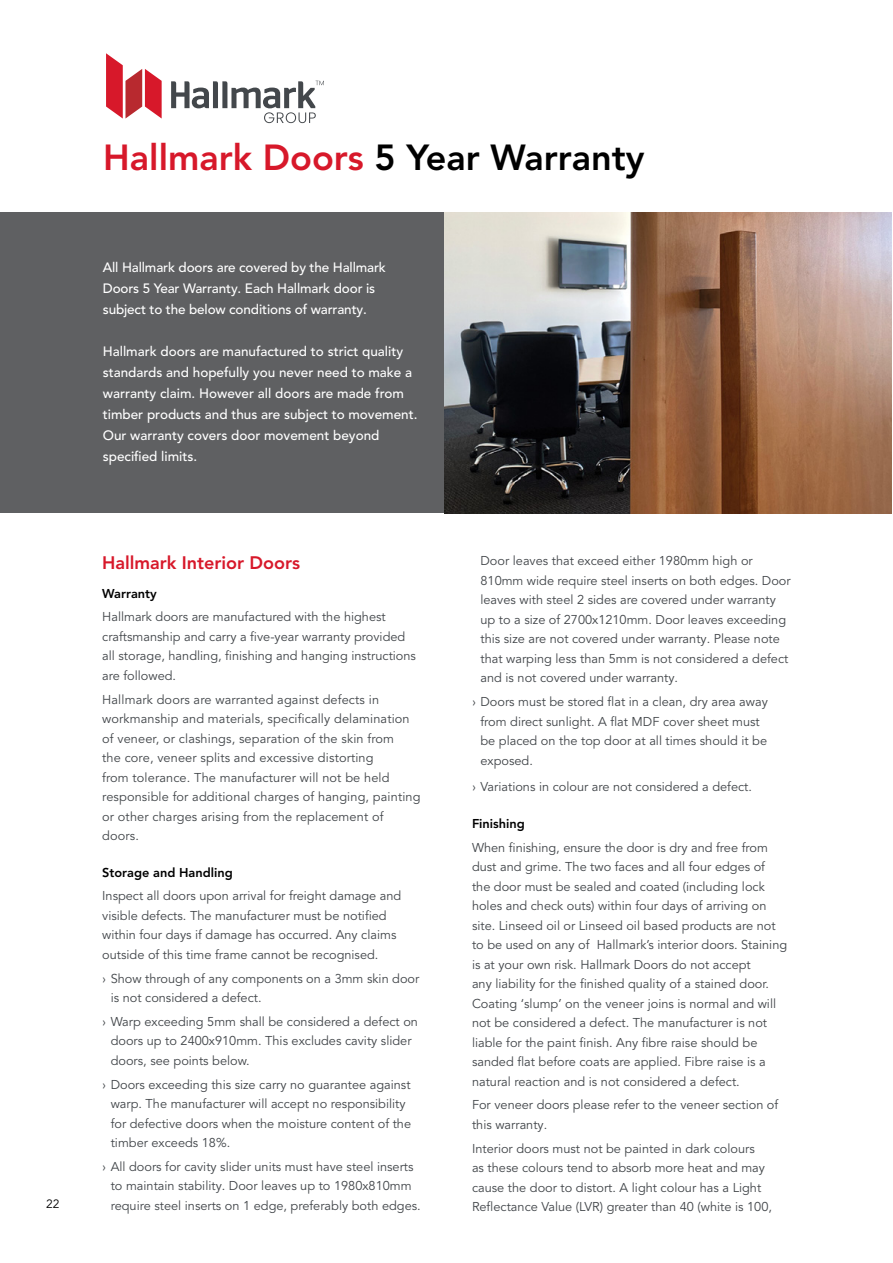
<style>
.page{position:relative;width:893px;height:1263px;background:#fff}
.page>*{position:absolute;margin:0;border:0;box-sizing:border-box;transform-origin:0 0}
.t1{font:800 36px "Avenir LT Pro";color:#d7182a}
.t2{font:800 18px "Avenir LT Pro";color:#d7182a}
.t3{font:500 13.5px/21px "Avenir LT Pro";color:#fff}
.t4{font:12.75px/19.5px "Avenir LT Pro";color:#414549}
.t5{font:800 12.75px "Avenir LT Pro";color:#000}
.t6{font:12px "Avenir LT Pro";color:#000}
.s1{color:#000}
</style>
<div class="page">
<div style="left:0;top:213px;width:448px;height:300px;background:#5f6062"></div>
<img style="left:445px;top:213px;width:447px;height:300px">
<svg style="left:106px;top:53px;width:56px;height:66px"></svg>
<svg style="left:171px;top:81px;width:153px;height:42px"></svg>
<p class="t6" style="left:46px;top:1196px;width:15px">22</p>
<h1 class="t1" style="left:103px;top:137px;width:543px">Hallmark Doors <span class="s1">5 Year Warranty</span></h1>
<p class="t3" style="left:103px;top:257px;width:285px">All Hallmark doors are covered by the Hallmark<br>Doors 5 Year Warranty. Each Hallmark door is subject to the below conditions of warranty.</p>
<p class="t3" style="left:103px;top:341px;width:316px">Hallmark doors are manufactured to strict quality standards and hopefully you never need to make a warranty claim. However all doors are made from timber products and thus are subject to movement.<br>Our warranty covers door movement beyond specified limits.</p>
<h2 class="t2" style="left:102px;top:552px;width:199px">Hallmark Interior Doors</h2>
<p class="t5" style="left:102px;top:585px;width:56px">Warranty</p>
<p class="t4" style="left:102px;top:607px;width:315px">Hallmark doors are manufactured with the highest craftsmanship and carry a five-year warranty provided all storage, handling, finishing and hanging instructions are followed.</p>
<p class="t4" style="left:102px;top:690px;width:320px">Hallmark doors are warranted against defects in workmanship and materials, specifically delamination of veneer, or clashings, separation of the skin from<br>the core, veneer splits and excessive distorting<br>from tolerance. The manufacturer will not be held responsible for additional charges of hanging, painting or other charges arising from the replacement of doors.</p>
<p class="t5" style="left:102px;top:864px;width:132px">Storage and Handling</p>
<p class="t4" style="left:102px;top:886px;width:301px">Inspect all doors upon arrival for freight damage and visible defects. The manufacturer must be notified within four days if damage has occurred. Any claims outside of this time frame cannot be recognised.</p>
<p class="t4" style="left:111px;top:969px;width:310px;text-indent:-9px">› Show through of any components on a 3mm skin door is not considered a defect.</p>
<p class="t4" style="left:111px;top:1012px;width:309px;text-indent:-9px">› Warp exceeding 5mm shall be considered a defect on doors up to 2400x910mm. This excludes cavity slider doors, see points below.</p>
<p class="t4" style="left:111px;top:1075px;width:302px;text-indent:-9px">› Doors exceeding this size carry no guarantee against warp. The manufacturer will accept no responsibility for defective doors when the moisture content of the timber exceeds 18%.</p>
<p class="t4" style="left:111px;top:1157px;width:312px;text-indent:-9px">› All doors for cavity slider units must have steel inserts to maintain stability. Door leaves up to 1980x810mm require steel inserts on 1 edge, preferably both edges.</p>
<p class="t4" style="left:480px;top:551px;width:312px">Door leaves that exceed either 1980mm high or 810mm wide require steel inserts on both edges. Door leaves with steel 2 sides are covered under warranty up to a size of 2700x1210mm. Door leaves exceeding this size are not covered under warranty. Please note that warping less than 5mm is not considered a defect and is not covered under warranty.</p>
<p class="t4" style="left:480px;top:692px;width:289px;text-indent:-9px">› Doors must be stored flat in a clean, dry area away from direct sunlight. A flat MDF cover sheet must be placed on the top door at all times should it be exposed.</p>
<p class="t4" style="left:472px;top:777px;width:282px">› Variations in colour are not considered a defect.</p>
<p class="t5" style="left:472px;top:816px;width:54px">Finishing</p>
<p class="t4" style="left:472px;top:838px;width:317px">When finishing, ensure the door is dry and free from dust and grime. The two faces and all four edges of<br>the door must be sealed and coated (including lock holes and check outs) within four days of arriving on site. Linseed oil or Linseed oil based products are not to be used on any of Hallmark’s interior doors. Staining is at your own risk. Hallmark Doors do not accept<br>any liability for the finished quality of a stained door.<br>Coating ‘slump’ on the veneer joins is normal and will not be considered a defect. The manufacturer is not liable for the paint finish. Any fibre raise should be sanded flat before coats are applied. Fibre raise is a natural reaction and is not considered a defect.</p>
<p class="t4" style="left:472px;top:1095px;width:308px">For veneer doors please refer to the veneer section of this warranty.</p>
<p class="t4" style="left:472px;top:1139px;width:301px">Interior doors must not be painted in dark colours<br>as these colours tend to absorb more heat and may cause the door to distort. A light colour has a Light Reflectance Value (LVR) greater than 40 (white is 100,</p>
</div>
